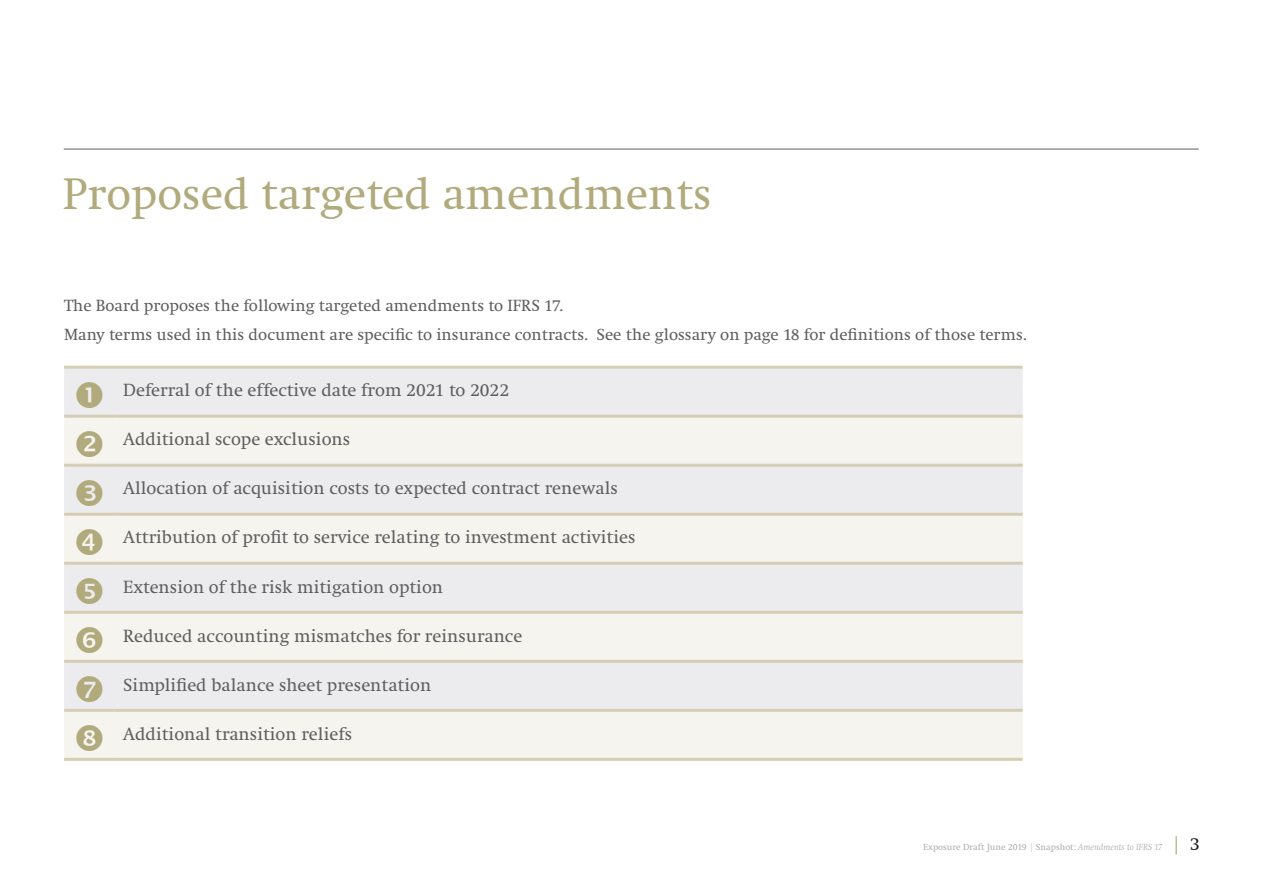
<style>
.page{position:relative;width:1263px;height:893px;background:#fff}
.page>*{position:absolute;margin:0;border:0;box-sizing:border-box;transform-origin:0 0}
.Level_1_heading{font:45px "Swift LT Pro";color:#b1aa7d}
.t1{font:18px "Swift LT Pro";color:#5f5f62}
.Body_copy{font:16.5px "Swift LT Pro";color:#5f5f62}
.t2{font:9px "Swift LT Pro";color:#abacb0}
.s1{color:#d5ceb5}
.s2{font-style:italic}
.s3{font-size:18px;color:#b1aa7d}
.s4{font-size:18px;color:#231f20}
</style>
<div class="page">
<hr style="left:64px;top:149px;width:1135px;height:1px;background:#5f5f62">
<div style="left:64px;top:369px;width:959px;height:46px;background:#ececee"></div>
<svg style="left:64px;top:418px;width:959px;height:340px;background:#f0f0ed"></svg>
<hr style="left:64px;top:366px;width:51px;height:3px;background:#d5ceb5">
<hr style="left:115px;top:366px;width:908px;height:3px;background:#d5ceb5">
<hr style="left:64px;top:415px;width:51px;height:3px;background:#d5ceb5">
<hr style="left:115px;top:415px;width:908px;height:3px;background:#d5ceb5">
<hr style="left:64px;top:464px;width:51px;height:3px;background:#d5ceb5">
<hr style="left:115px;top:464px;width:908px;height:3px;background:#d5ceb5">
<hr style="left:64px;top:513px;width:51px;height:3px;background:#d5ceb5">
<hr style="left:115px;top:513px;width:908px;height:3px;background:#d5ceb5">
<hr style="left:64px;top:562px;width:51px;height:3px;background:#d5ceb5">
<hr style="left:115px;top:562px;width:908px;height:3px;background:#d5ceb5">
<hr style="left:64px;top:611px;width:51px;height:3px;background:#d5ceb5">
<hr style="left:115px;top:611px;width:908px;height:3px;background:#d5ceb5">
<hr style="left:64px;top:660px;width:51px;height:3px;background:#d5ceb5">
<hr style="left:115px;top:660px;width:908px;height:3px;background:#d5ceb5">
<hr style="left:64px;top:709px;width:51px;height:3px;background:#d5ceb5">
<hr style="left:115px;top:709px;width:908px;height:3px;background:#d5ceb5">
<hr style="left:64px;top:758px;width:51px;height:3px;background:#d5ceb5">
<hr style="left:115px;top:758px;width:908px;height:3px;background:#d5ceb5">
<svg style="left:76px;top:381px;width:26px;height:27px"></svg>
<svg style="left:76px;top:430px;width:26px;height:27px"></svg>
<svg style="left:76px;top:479px;width:26px;height:27px"></svg>
<svg style="left:76px;top:528px;width:26px;height:27px"></svg>
<svg style="left:76px;top:577px;width:26px;height:27px"></svg>
<svg style="left:76px;top:626px;width:26px;height:27px"></svg>
<svg style="left:76px;top:675px;width:26px;height:27px"></svg>
<svg style="left:76px;top:724px;width:26px;height:27px"></svg>
<p class="Level_1_heading" style="left:63px;top:168px;width:650px">Proposed targeted amendments</p>
<p class="Body_copy" style="left:64px;top:296px;width:500px">The Board proposes the following targeted amendments to IFRS 17.</p>
<p class="Body_copy" style="left:64px;top:325px;width:964px">Many terms used in this document are specific to insurance contracts. See the glossary on page 18 for definitions of those terms.</p>
<p class="t1" style="left:123px;top:380px;width:387px">Deferral of the effective date from 2021 to 2022</p>
<p class="t1" style="left:123px;top:429px;width:228px">Additional scope exclusions</p>
<p class="t1" style="left:123px;top:478px;width:496px">Allocation of acquisition costs to expected contract renewals</p>
<p class="t1" style="left:123px;top:527px;width:514px">Attribution of profit to service relating to investment activities</p>
<p class="t1" style="left:123px;top:576px;width:321px">Extension of the risk mitigation option</p>
<p class="t1" style="left:123px;top:625px;width:400px">Reduced accounting mismatches for reinsurance</p>
<p class="t1" style="left:123px;top:674px;width:310px">Simplified balance sheet presentation</p>
<p class="t1" style="left:123px;top:723px;width:230px">Additional transition reliefs</p>
<p class="t2" style="left:923px;top:842px;width:278px">Exposure Draft June 2019 <span class="s1">|</span> Snapshot: <span class="s2">Amendments to IFRS 17</span> <span class="s3">|</span> <span class="s4">3</span></p>
</div>
